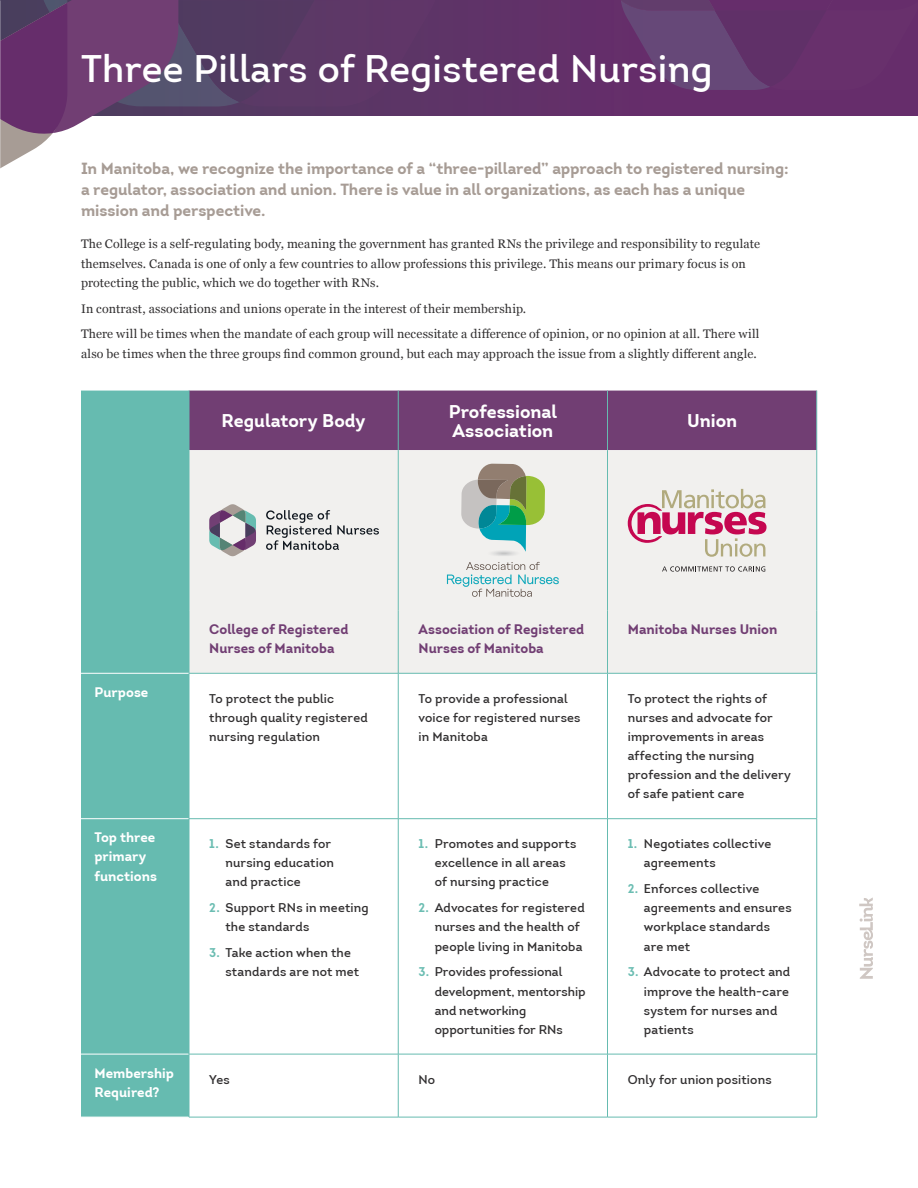
<style>
.page{position:relative;width:918px;height:1188px;background:#fff}
.page>*{position:absolute;margin:0;border:0;box-sizing:border-box;transform-origin:0 0}
.t1{font:37.5px "Intro";letter-spacing:.01em;color:#fff}
.t2{font:700 18px/19px "Intro";color:#fff}
.t3{font:700 15.75px/21px "Intro";letter-spacing:-.005em;color:#a79c95}
.t4{font:700 13.5px/19.2px "Intro";color:#713e73}
.t5{font:700 13.5px/19.2px "Intro";color:#fff}
.t6{font:12.3px/19px "Intro";letter-spacing:.015em;color:#312f30}
.t7{font:12.3px/19px "Georgia";letter-spacing:.01em;color:#312f30}
.s1{font-weight:700;color:#6bbdb2}
</style>
<div class="page">
<div style="left:0;top:0;width:918px;height:116px;background:#613069"></div>
<svg style="left:621px;top:0;width:149px;height:90px"></svg>
<svg style="left:0;top:0;width:326px;height:169px"></svg>
<svg style="left:859px;top:898px;width:14px;height:81px"></svg>
<div style="left:81px;top:391px;width:108px;height:726px;background:#66bbb0"></div>
<div style="left:190px;top:391px;width:626px;height:59px;background:#713e73"></div>
<div style="left:190px;top:450px;width:626px;height:223px;background:#f1f0ee"></div>
<div style="left:81px;top:673px;width:108px;height:146px;background:#66bbb0"></div>
<hr style="left:189px;top:391px;width:1px;height:59px;background:#66bbb0">
<hr style="left:398px;top:391px;width:1px;height:59px;background:#66bbb0">
<hr style="left:607px;top:391px;width:1px;height:59px;background:#66bbb0">
<hr style="left:816px;top:391px;width:1px;height:59px;background:#66bbb0">
<hr style="left:189px;top:450px;width:1px;height:160px;background:#66bbb0">
<hr style="left:398px;top:450px;width:1px;height:160px;background:#66bbb0">
<hr style="left:607px;top:450px;width:1px;height:160px;background:#66bbb0">
<hr style="left:816px;top:450px;width:1px;height:160px;background:#66bbb0">
<hr style="left:189px;top:610px;width:1px;height:63px;background:#66bbb0">
<hr style="left:398px;top:610px;width:1px;height:63px;background:#66bbb0">
<hr style="left:607px;top:610px;width:1px;height:63px;background:#66bbb0">
<hr style="left:816px;top:610px;width:1px;height:63px;background:#66bbb0">
<hr style="left:189px;top:673px;width:209px;height:1px;background:#66bbb0">
<hr style="left:398px;top:673px;width:210px;height:1px;background:#66bbb0">
<hr style="left:398px;top:673px;width:1px;height:146px;background:#66bbb0">
<hr style="left:608px;top:673px;width:209px;height:1px;background:#66bbb0">
<hr style="left:607px;top:673px;width:1px;height:146px;background:#66bbb0">
<hr style="left:816px;top:673px;width:1px;height:146px;background:#66bbb0">
<hr style="left:189px;top:818px;width:209px;height:1px;background:#66bbb0">
<hr style="left:398px;top:818px;width:210px;height:1px;background:#66bbb0">
<hr style="left:398px;top:819px;width:1px;height:235px;background:#66bbb0">
<hr style="left:608px;top:818px;width:209px;height:1px;background:#66bbb0">
<hr style="left:607px;top:819px;width:1px;height:235px;background:#66bbb0">
<hr style="left:816px;top:819px;width:1px;height:235px;background:#66bbb0">
<hr style="left:189px;top:1054px;width:209px;height:1px;background:#66bbb0">
<hr style="left:398px;top:1054px;width:210px;height:1px;background:#66bbb0">
<hr style="left:398px;top:1054px;width:1px;height:63px;background:#66bbb0">
<hr style="left:608px;top:1054px;width:209px;height:1px;background:#66bbb0">
<hr style="left:607px;top:1054px;width:1px;height:63px;background:#66bbb0">
<hr style="left:816px;top:1054px;width:1px;height:63px;background:#66bbb0">
<hr style="left:189px;top:1117px;width:209px;height:1px;background:#66bbb0">
<hr style="left:398px;top:1117px;width:210px;height:1px;background:#66bbb0">
<hr style="left:608px;top:1117px;width:209px;height:1px;background:#66bbb0">
<hr style="left:81px;top:673px;width:108px;height:1px;background:#fff">
<hr style="left:81px;top:818px;width:108px;height:1px;background:#fff">
<hr style="left:81px;top:1054px;width:108px;height:1px;background:#fff">
<hr style="left:189px;top:673px;width:1px;height:146px;background:#66bbb0">
<hr style="left:189px;top:819px;width:1px;height:235px;background:#66bbb0">
<hr style="left:189px;top:1054px;width:1px;height:63px;background:#66bbb0">
<svg style="left:209px;top:504px;width:47px;height:52px;background:#ababb3"></svg>
<svg style="left:266px;top:510px;width:113px;height:40px;background:#cbcbcb"></svg>
<svg style="left:461px;top:464px;width:84px;height:92px;background:#9abba4"></svg>
<svg style="left:447px;top:562px;width:112px;height:35px;background:#d3dede"></svg>
<svg style="left:662px;top:566px;width:103px;height:6px"></svg>
<svg style="left:628px;top:489px;width:139px;height:68px;background:#e0b4be"></svg>
<h1 class="t1" style="left:81px;top:45px;width:633px">Three Pillars of Registered Nursing</h1>
<p class="t3" style="left:81px;top:158px;width:709px">In Manitoba, we recognize the importance of a “three-pillared” approach to registered nursing: a regulator, association and union. There is value in all organizations, as each has a unique mission and perspective.</p>
<p class="t7" style="left:81px;top:234px;width:681px">The College is a self-regulating body, meaning the government has granted RNs the privilege and responsibility to regulate themselves. Canada is one of only a few countries to allow professions this privilege. This means our primary focus is on protecting the public, which we do together with RNs.</p>
<p class="t7" style="left:81px;top:295px;width:680px;line-height:26px">In contrast, associations and unions operate in the interest of their membership.<br>There will be times when the mandate of each group will necessitate a difference of opinion, or no opinion at all. There will</p>
<p class="t7" style="left:81px;top:343px;width:677px">also be times when the three groups find common ground, but each may approach the issue from a slightly different angle.</p>
<h2 class="t2" style="left:222px;top:411px;width:146px">Regulatory Body</h2>
<h2 class="t2" style="left:449px;top:402px;width:110px">Professional<br>Association</h2>
<h2 class="t2" style="left:687px;top:411px;width:51px">Union</h2>
<p class="t4" style="left:209px;top:620px;width:141px">College of Registered<br>Nurses of Manitoba</p>
<p class="t4" style="left:418px;top:620px;width:167px">Association of Registered<br>Nurses of Manitoba</p>
<p class="t4" style="left:628px;top:620px;width:151px">Manitoba Nurses Union</p>
<p class="t5" style="left:94px;top:683px;width:55px">Purpose</p>
<p class="t6" style="left:209px;top:689px;width:160px">To protect the public through quality registered nursing regulation</p>
<p class="t6" style="left:418px;top:689px;width:164px">To provide a professional voice for registered nurses in Manitoba</p>
<p class="t6" style="left:628px;top:689px;width:165px">To protect the rights of nurses and advocate for improvements in areas affecting the nursing profession and the delivery of safe patient care</p>
<p class="t5" style="left:94px;top:828px;width:64px">Top three primary functions</p>
<p class="t6" style="left:225px;top:834px;width:110px;text-indent:-16px"><span class="s1">1.</span> Set standards for nursing education and practice</p>
<p class="t6" style="left:225px;top:899px;width:145px;text-indent:-16px"><span class="s1">2.</span> Support RNs in meeting the standards</p>
<p class="t6" style="left:225px;top:944px;width:135px;text-indent:-16px"><span class="s1">3.</span> Take action when the standards are not met</p>
<p class="t6" style="left:644px;top:834px;width:129px;text-indent:-16px"><span class="s1">1.</span> Negotiates collective agreements</p>
<p class="t6" style="left:644px;top:879px;width:149px;text-indent:-16px"><span class="s1">2.</span> Enforces collective agreements and ensures workplace standards are met</p>
<p class="t6" style="left:644px;top:963px;width:148px;text-indent:-16px"><span class="s1">3.</span> Advocate to protect and improve the health-care system for nurses and patients</p>
<p class="t6" style="left:435px;top:834px;width:143px;text-indent:-16px"><span class="s1">1.</span> Promotes and supports excellence in all areas of nursing practice</p>
<p class="t6" style="left:435px;top:898px;width:152px;text-indent:-16px"><span class="s1">2.</span> Advocates for registered nurses and the health of people living in Manitoba</p>
<p class="t6" style="left:435px;top:963px;width:152px;text-indent:-16px"><span class="s1">3.</span> Provides professional development, mentorship and networking opportunities for RNs</p>
<p class="t5" style="left:94px;top:1063px;width:81px">Membership<br>Required?</p>
<p class="t6" style="left:209px;top:1070px;width:22px">Yes</p>
<p class="t6" style="left:418px;top:1070px;width:18px">No</p>
<p class="t6" style="left:628px;top:1070px;width:145px">Only for union positions</p>
</div>
